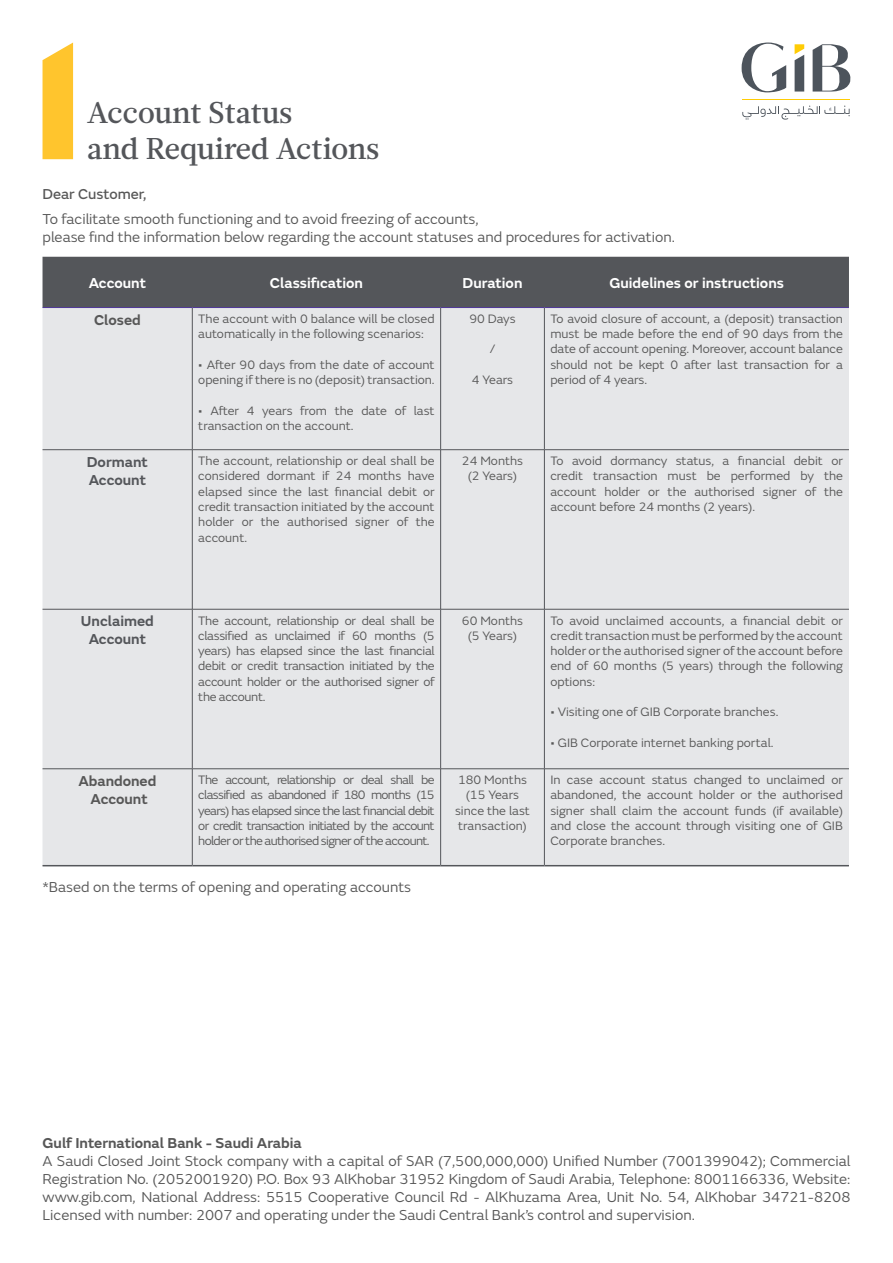
<style>
.page{position:relative;width:893px;height:1263px;background:#fff}
.page>*{position:absolute;margin:0;border:0;box-sizing:border-box;transform-origin:0 0}
.t1{font:500 30px "Glosa";color:#54565a}
.t2{font:15px/18px "FS Emeric";color:#575757;text-align:justify}
.t3{font:600 15px "FS Emeric";color:#575757}
.t4{font:600 15px "FS Emeric";color:#fff}
.t5{font:600 15px "FS Emeric";color:#54565a}
.t6{font:15px "FS Emeric Core";color:#575757}
.t7{font:12.75px/15.3px "FS Emeric";color:#575757;text-align:justify}
</style>
<div class="page">
<div style="left:43px;top:257px;width:806px;height:50px;background:#54565a"></div>
<div style="left:43px;top:308px;width:806px;height:141px;background:#e6e7e9"></div>
<div style="left:43px;top:450px;width:806px;height:415px;background:#e6e7e9"></div>
<hr style="left:43px;top:307px;width:149px;height:1px;background:#4e3696">
<hr style="left:192px;top:307px;width:249px;height:1px;background:#4e3696">
<hr style="left:441px;top:307px;width:103px;height:1px;background:#4e3696">
<hr style="left:544px;top:307px;width:305px;height:1px;background:#4e3696">
<hr style="left:192px;top:308px;width:1px;height:141px;background:#54565a">
<hr style="left:440px;top:308px;width:1px;height:141px;background:#54565a">
<hr style="left:544px;top:308px;width:1px;height:141px;background:#54565a">
<hr style="left:43px;top:449px;width:149px;height:1px;background:#54565a">
<hr style="left:192px;top:449px;width:249px;height:1px;background:#54565a">
<hr style="left:192px;top:450px;width:1px;height:159px;background:#54565a">
<hr style="left:441px;top:449px;width:103px;height:1px;background:#54565a">
<hr style="left:440px;top:450px;width:1px;height:159px;background:#54565a">
<hr style="left:544px;top:449px;width:305px;height:1px;background:#54565a">
<hr style="left:544px;top:450px;width:1px;height:159px;background:#54565a">
<hr style="left:43px;top:609px;width:149px;height:1px;background:#54565a">
<hr style="left:192px;top:609px;width:249px;height:1px;background:#54565a">
<hr style="left:192px;top:609px;width:1px;height:159px;background:#54565a">
<hr style="left:441px;top:609px;width:103px;height:1px;background:#54565a">
<hr style="left:440px;top:609px;width:1px;height:159px;background:#54565a">
<hr style="left:544px;top:609px;width:305px;height:1px;background:#54565a">
<hr style="left:544px;top:609px;width:1px;height:159px;background:#54565a">
<hr style="left:43px;top:768px;width:149px;height:1px;background:#54565a">
<hr style="left:192px;top:768px;width:249px;height:1px;background:#54565a">
<hr style="left:192px;top:769px;width:1px;height:96px;background:#54565a">
<hr style="left:441px;top:768px;width:103px;height:1px;background:#54565a">
<hr style="left:440px;top:769px;width:1px;height:96px;background:#54565a">
<hr style="left:544px;top:768px;width:305px;height:1px;background:#54565a">
<hr style="left:544px;top:769px;width:1px;height:96px;background:#54565a">
<hr style="left:43px;top:865px;width:149px;height:1px;background:#54565a">
<hr style="left:192px;top:865px;width:249px;height:1px;background:#54565a">
<hr style="left:441px;top:865px;width:103px;height:1px;background:#54565a">
<hr style="left:544px;top:865px;width:305px;height:1px;background:#54565a">
<svg style="left:742px;top:43px;width:109px;height:49px"></svg>
<hr style="left:742px;top:99px;width:108px;height:1px;background:#ffcc05">
<svg style="left:742px;top:106px;width:108px;height:14px"></svg>
<svg style="left:43px;top:43px;width:30px;height:116px;background:#ffc93b"></svg>
<p class="t1" style="left:87px;top:93px;width:207px">Account Status</p>
<p class="t1" style="left:87px;top:129px;width:294px">and Required Actions</p>
<p class="t6" style="left:43px;top:183px;width:105px">Dear Customer,</p>
<p class="t2" style="left:43px;top:209px;width:438px">To facilitate smooth functioning and to avoid freezing of accounts,</p>
<p class="t2" style="left:43px;top:227px;width:634px">please find the information below regarding the account statuses and procedures for activation.</p>
<p class="t4" style="left:89px;top:271px;width:59px">Account</p>
<p class="t4" style="left:270px;top:271px;width:95px">Classification</p>
<p class="t4" style="left:463px;top:271px;width:61px">Duration</p>
<p class="t4" style="left:609px;top:271px;width:176px">Guidelines or instructions</p>
<p class="t3" style="left:94px;top:308px;width:48px">Closed</p>
<p class="t7" style="left:198px;top:310px;width:238px">The account with 0 balance will be closed automatically in the following scenarios:</p>
<p class="t7" style="left:198px;top:356px;width:238px">• After 90 days from the date of account opening if there is no (deposit) transaction.</p>
<p class="t7" style="left:198px;top:402px;width:238px">• After 4 years from the date of last transaction on the account.</p>
<p class="t7" style="left:550px;top:310px;width:294px">To avoid closure of account, a (deposit) transaction must be made before the end of 90 days from the date of account opening. Moreover, account balance should not be kept 0 after last transaction for a period of 4 years.</p>
<p class="t7" style="left:469px;top:310px;width:48px">90 Days</p>
<p class="t7" style="left:490px;top:341px;width:7px">/</p>
<p class="t7" style="left:472px;top:371px;width:43px">4 Years</p>
<p class="t5" style="left:87px;top:450px;width:63px">Dormant</p>
<p class="t5" style="left:89px;top:468px;width:59px">Account</p>
<p class="t7" style="left:198px;top:452px;width:238px">The account, relationship or deal shall be considered dormant if 24 months have elapsed since the last financial debit or credit transaction initiated by the account holder or the authorised signer of the account.</p>
<p class="t7" style="left:462px;top:452px;width:63px">24 Months</p>
<p class="t7" style="left:468px;top:468px;width:51px">(2 Years)</p>
<p class="t7" style="left:550px;top:452px;width:294px">To avoid dormancy status, a financial debit or credit transaction must be performed by the account holder or the authorised signer of the account before 24 months (2 years).</p>
<p class="t5" style="left:81px;top:610px;width:74px">Unclaimed</p>
<p class="t5" style="left:89px;top:628px;width:59px">Account</p>
<p class="t3" style="left:78px;top:769px;width:79px">Abandoned</p>
<p class="t3" style="left:90px;top:787px;width:59px">Account</p>
<p class="t7" style="left:198px;top:612px;width:238px">The account, relationship or deal shall be classified as unclaimed if 60 months (5 years) has elapsed since the last financial debit or credit transaction initiated by the account holder or the authorised signer of the account.</p>
<p class="t7" style="left:462px;top:612px;width:63px">60 Months</p>
<p class="t7" style="left:468px;top:627px;width:51px">(5 Years)</p>
<p class="t7" style="left:198px;top:771px;width:238px">The account, relationship or deal shall be classified as abandoned if 180 months (15 years) has elapsed since the last financial debit or credit transaction initiated by the account holder or the authorised signer of the account.</p>
<p class="t7" style="left:458px;top:771px;width:70px">180 Months</p>
<p class="t7" style="left:466px;top:787px;width:55px">(15 Years</p>
<p class="t7" style="left:455px;top:802px;width:76px">since the last</p>
<p class="t7" style="left:458px;top:817px;width:70px">transaction)</p>
<p class="t2" style="left:43px;top:877px;width:370px">*Based on the terms of opening and operating accounts</p>
<p class="t7" style="left:550px;top:612px;width:294px">To avoid unclaimed accounts, a financial debit or credit transaction must be performed by the account holder or the authorised signer of the account before end of 60 months (5 years) through the following options:</p>
<p class="t7" style="left:550px;top:704px;width:230px">• Visiting one of GIB Corporate branches.</p>
<p class="t7" style="left:550px;top:734px;width:225px">• GIB Corporate internet banking portal.</p>
<p class="t7" style="left:550px;top:771px;width:294px">In case account status changed to unclaimed or abandoned, the account holder or the authorised signer shall claim the account funds (if available) and close the account through visiting one of GIB Corporate branches.</p>
<p class="t3" style="left:43px;top:1131px;width:261px">Gulf International Bank - Saudi Arabia</p>
<p class="t2" style="left:43px;top:1151px;width:809px">A Saudi Closed Joint Stock company with a capital of SAR (7,500,000,000) Unified Number (7001399042); Commercial Registration No. (2052001920) P.O. Box 93 AlKhobar 31952 Kingdom of Saudi Arabia, Telephone: 8001166336, Website: www.gib.com, National Address: 5515 Cooperative Council Rd - AlKhuzama Area, Unit No. 54, AlKhobar 34721-8208<br>Licensed with number: 2007 and operating under the Saudi Central Bank’s control and supervision.</p>
</div>
